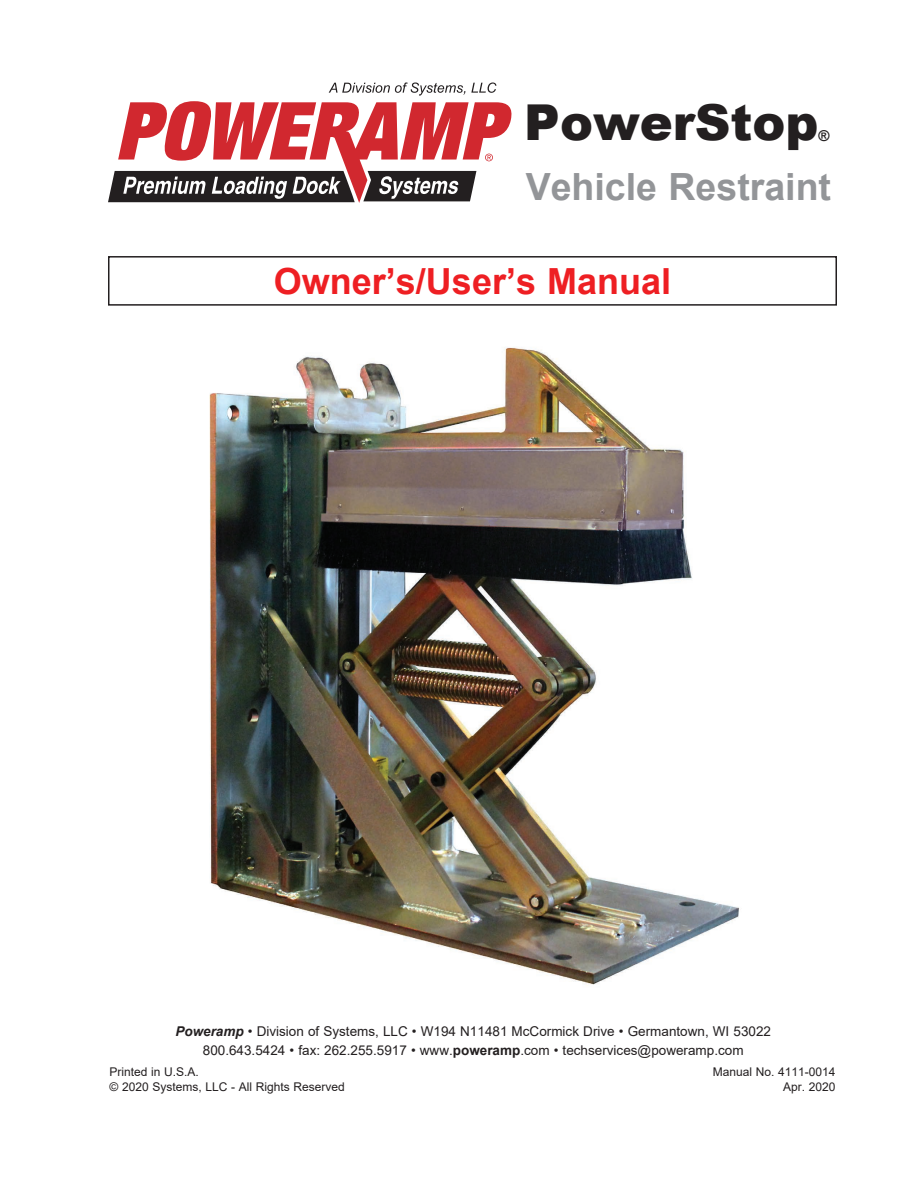
<style>
.page{position:relative;width:918px;height:1188px;background:#fff}
.page>*{position:absolute;margin:0;border:0;box-sizing:border-box;transform-origin:0 0}
.t1{font:900 49.5px "Arial";color:#231f20}
.t2{font:700 37.5px "Arial";color:#939598}
.t3{font:700 36px "Arial";color:#ee1f23}
.t4{font:700 15px "Arial";color:#231f20}
.t5{font:13.5px/19.5px "Arial";color:#231f20;text-align:center}
.t6{font:12px/14.4px "Arial";color:#231f20}
.s1{font-weight:700;font-style:italic}
.s2{font-weight:700}
</style>
<div class="page">
<svg style="left:108px;top:83px;width:404px;height:120px"></svg>
<div style="left:108px;top:256px;width:729px;height:50px;border:2px solid #231f20"></div>
<img style="left:210px;top:347px;width:529px;height:639px">
<h1 class="t1" style="left:524px;top:86px;width:296px">PowerStop</h1>
<p class="t4" style="left:819px;top:125px;width:13px">®</p>
<h2 class="t2" style="left:526px;top:160px;width:307px">Vehicle Restraint</h2>
<h3 class="t3" style="left:274px;top:256px;width:399px">Owner’s/User’s Manual</h3>
<p class="t5" style="left:175px;top:1021px;width:597px"><span class="s1">Poweramp</span> • Division of Systems, LLC • W194 N11481 McCormick Drive • Germantown, WI 53022<br>800.643.5424 • fax: 262.255.5917 • www.<span class="s2">poweramp</span>.com • techservices@poweramp.com</p>
<p class="t6" style="left:110px;top:1065px;width:237px">Printed in U.S.A.<br>© 2020 Systems, LLC - All Rights Reserved</p>
<p class="t6" style="left:713px;top:1065px;width:124px;text-align:right">Manual No. 4111-0014<br>Apr. 2020</p>
</div>
